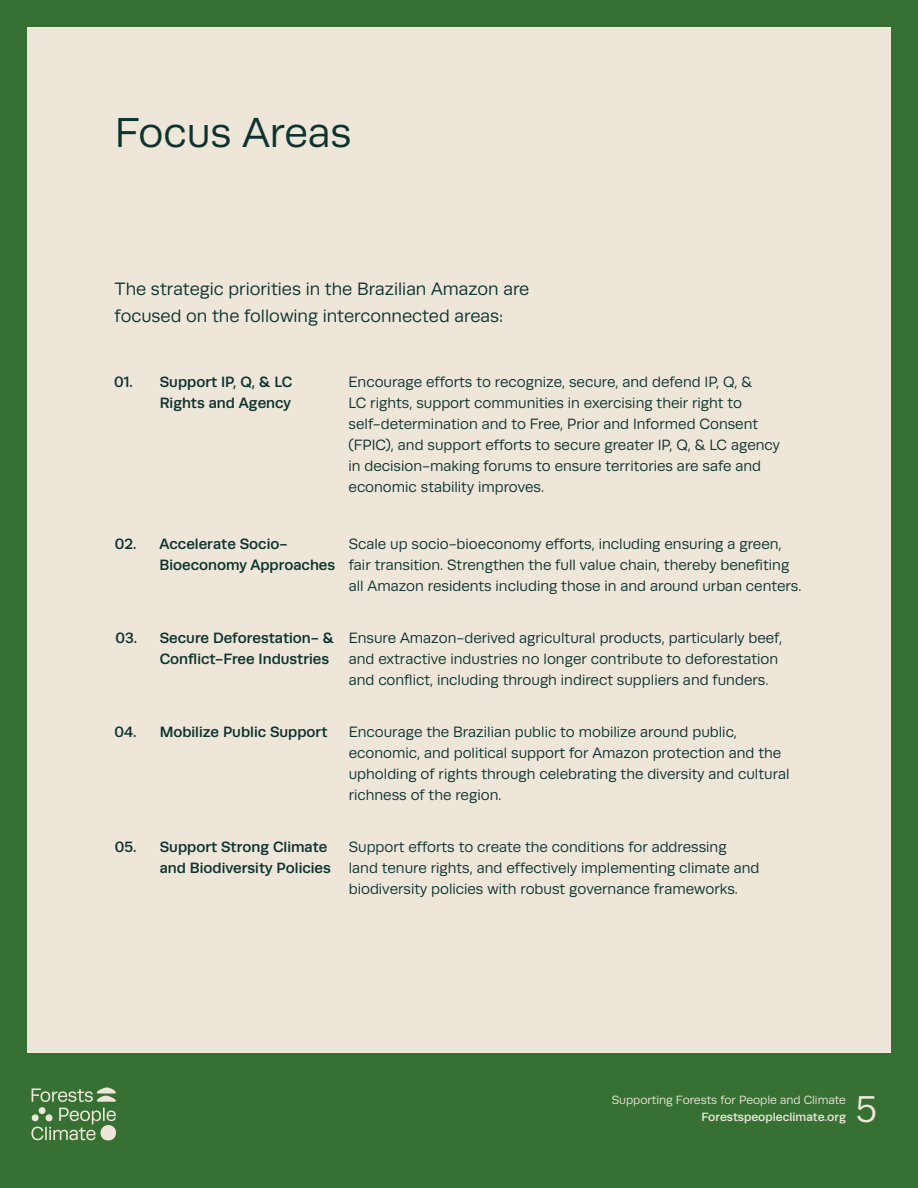
<style>
.page{position:relative;width:918px;height:1188px;background:#367033}
.page>*{position:absolute;margin:0;border:0;box-sizing:border-box;transform-origin:0 0}
.t1{font:42px "Runda";color:#0d332e}
.t2{font:37.5px "Runda";color:#ede6d9}
.t3{font:18px/27px "Runda";color:#0d332e}
.t4{font:15px/21px "Runda";color:#0d332e}
.t5{font:500 15px/21px "Runda";color:#0d332e}
.t6{font:12px "Runda";color:#ede6d9}
.t7{font:500 12px "Runda";color:#ede6d9}
</style>
<div class="page">
<div style="left:27px;top:27px;width:864px;height:1026px;background:#ede6d9"></div>
<svg style="left:31px;top:1088px;width:85px;height:53px"></svg>
<h1 class="t1" style="left:115px;top:109px;width:238px">Focus Areas</h1>
<p class="t3" style="left:115px;top:275px;width:416px">The strategic priorities in the Brazilian Amazon are focused on the following interconnected areas:</p>
<p class="t5" style="left:114px;top:372px;width:20px">01.</p>
<p class="t5" style="left:115px;top:534px;width:23px">02.</p>
<p class="t5" style="left:160px;top:372px;width:134px">Support IP, Q, &amp; LC<br>Rights and Agency</p>
<p class="t4" style="left:349px;top:372px;width:433px">Encourage efforts to recognize, secure, and defend IP, Q, &amp;<br>LC rights, support communities in exercising their right to self-determination and to Free, Prior and Informed Consent (FPIC), and support efforts to secure greater IP, Q, &amp; LC agency in decision-making forums to ensure territories are safe and economic stability improves.</p>
<p class="t5" style="left:160px;top:534px;width:177px">Accelerate Socio-<br>Bioeconomy Approaches</p>
<p class="t4" style="left:349px;top:534px;width:454px">Scale up socio-bioeconomy efforts, including ensuring a green, fair transition. Strengthen the full value chain, thereby benefiting all Amazon residents including those in and around urban centers.</p>
<p class="t5" style="left:115px;top:628px;width:23px">03.</p>
<p class="t4" style="left:349px;top:628px;width:435px">Ensure Amazon-derived agricultural products, particularly beef, and extractive industries no longer contribute to deforestation and conflict, including through indirect suppliers and funders.</p>
<p class="t5" style="left:114px;top:722px;width:215px">04. Mobilize Public Support</p>
<p class="t4" style="left:349px;top:722px;width:442px">Encourage the Brazilian public to mobilize around public, economic, and political support for Amazon protection and the upholding of rights through celebrating the diversity and cultural richness of the region.</p>
<p class="t5" style="left:160px;top:837px;width:173px">Support Strong Climate and Biodiversity Policies</p>
<p class="t5" style="left:160px;top:628px;width:176px">Secure Deforestation- &amp;<br>Conflict-Free Industries</p>
<p class="t5" style="left:115px;top:837px;width:23px">05.</p>
<p class="t4" style="left:349px;top:837px;width:412px">Support efforts to create the conditions for addressing land tenure rights, and effectively implementing climate and biodiversity policies with robust governance frameworks.</p>
<p class="t6" style="left:612px;top:1093px;width:236px">Supporting Forests for People and Climate</p>
<p class="t7" style="left:701px;top:1110px;width:146px">Forestspeopleclimate.org</p>
<h2 class="t2" style="left:856px;top:1089px;width:23px">5</h2>
</div>
